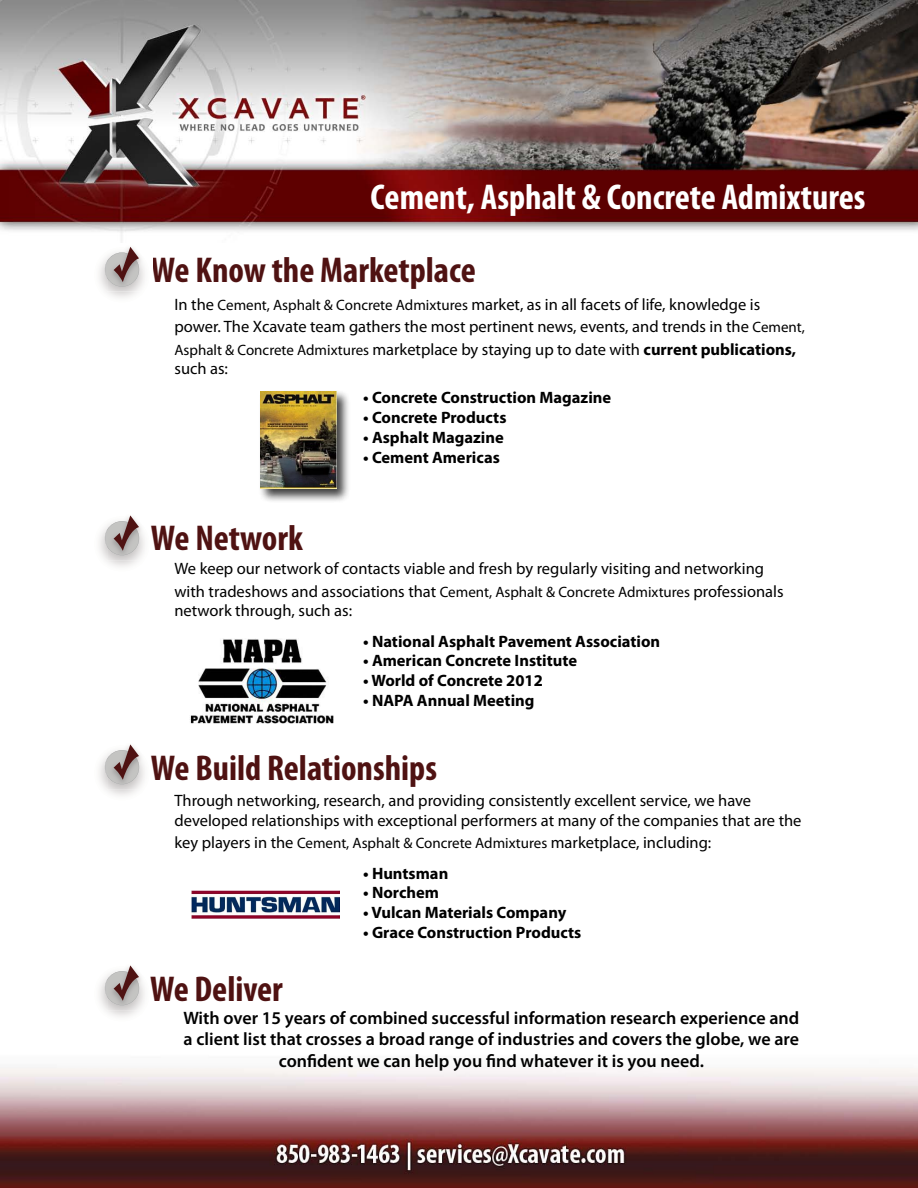
<style>
.page{position:relative;width:918px;height:1188px;background:#fff}
.page>*{position:absolute;margin:0;border:0;box-sizing:border-box;transform-origin:0 0}
.t1{font:700 condensed 36px "Myriad Pro";color:#4f1212}
.t2{font:700 condensed 36px "Myriad Pro";color:#fff}
.t3{font:600 18px/21.6px "Myriad Pro";color:#000;text-align:center}
.t4{font:16.5px/22.5px "Myriad Pro";color:#000}
.t5{font:700 16.5px "Myriad Pro";color:#000}
.s1{font-size:15px}
.s2{font-weight:700}
</style>
<div class="page">
<img style="left:190px;top:639px;width:144px;height:85px">
<img style="left:0;top:0;width:918px;height:241px">
<img style="left:0;top:1067px;width:918px;height:121px">
<img style="left:99px;top:260px;width:38px;height:38px">
<img style="left:107px;top:246px;width:38px;height:46px">
<svg style="left:105px;top:247px;width:34px;height:40px"></svg>
<img style="left:99px;top:529px;width:38px;height:38px">
<img style="left:107px;top:525px;width:38px;height:35px">
<svg style="left:105px;top:515px;width:34px;height:40px"></svg>
<img style="left:99px;top:758px;width:38px;height:38px">
<img style="left:107px;top:754px;width:38px;height:35px">
<svg style="left:105px;top:744px;width:34px;height:40px"></svg>
<img style="left:99px;top:979px;width:38px;height:38px">
<img style="left:107px;top:975px;width:38px;height:35px">
<svg style="left:105px;top:965px;width:34px;height:40px"></svg>
<div style="left:259px;top:389px;width:92px;height:114px;background:#000;opacity:.75"></div>
<img style="left:261px;top:391px;width:76px;height:98px">
<img style="left:192px;top:890px;width:148px;height:29px">
<h1 class="t2" style="left:371px;top:175px;width:497px">Cement, Asphalt &amp; Concrete Admixtures</h1>
<h1 class="t1" style="left:151px;top:248px;width:326px">We Know the Marketplace</h1>
<p class="t4" style="left:174px;top:293px;width:632px">In the <span class="s1">Cement, Asphalt &amp; Concrete Admixtures</span> market, as in all facets of life, knowledge is power. The Xcavate team gathers the most pertinent news, events, and trends in the <span class="s1">Cement,<br>Asphalt &amp; Concrete Admixtures</span> marketplace by staying up to date with <span class="s2">current publications,</span></p>
<p class="t4" style="left:174px;top:357px;width:55px">such as:</p>
<h1 class="t1" style="left:151px;top:515px;width:153px">We Network</h1>
<p class="t5" style="left:363px;top:387px;width:250px">• Concrete Construction Magazine</p>
<p class="t5" style="left:363px;top:407px;width:145px">• Concrete Products</p>
<p class="t5" style="left:363px;top:427px;width:142px">• Asphalt Magazine</p>
<p class="t5" style="left:363px;top:447px;width:138px">• Cement Americas</p>
<p class="t4" style="left:174px;top:557px;width:611px">We keep our network of contacts viable and fresh by regularly visiting and networking with tradeshows and associations that <span class="s1">Cement, Asphalt &amp; Concrete Admixtures</span> professionals</p>
<p class="t4" style="left:174px;top:599px;width:179px">network through, such as:</p>
<p class="t5" style="left:363px;top:630px;width:299px">• National Asphalt Pavement Association</p>
<p class="t5" style="left:363px;top:650px;width:216px">• American Concrete Institute</p>
<p class="t5" style="left:363px;top:670px;width:181px">• World of Concrete 2012</p>
<p class="t5" style="left:363px;top:690px;width:173px">• NAPA Annual Meeting</p>
<h1 class="t1" style="left:151px;top:746px;width:288px">We Build Relationships</h1>
<p class="t4" style="left:174px;top:790px;width:629px;line-height:19.8px">Through networking, research, and providing consistently excellent service, we have developed relationships with exceptional performers at many of the companies that are the</p>
<p class="t4" style="left:174px;top:831px;width:538px">key players in the <span class="s1">Cement, Asphalt &amp; Concrete Admixtures</span> marketplace, including:</p>
<p class="t5" style="left:363px;top:862px;width:87px">• Huntsman</p>
<p class="t5" style="left:363px;top:882px;width:77px">• Norchem</p>
<p class="t5" style="left:363px;top:902px;width:205px">• Vulcan Materials Company</p>
<p class="t5" style="left:363px;top:922px;width:220px">• Grace Construction Products</p>
<h1 class="t1" style="left:150px;top:967px;width:134px">We Deliver</h1>
<p class="t3" style="left:183px;top:1006px;width:617px">With over 15 years of combined successful information research experience and a client list that crosses a broad range of industries and covers the globe, we are confident we can help you find whatever it is you need.</p>
</div>
